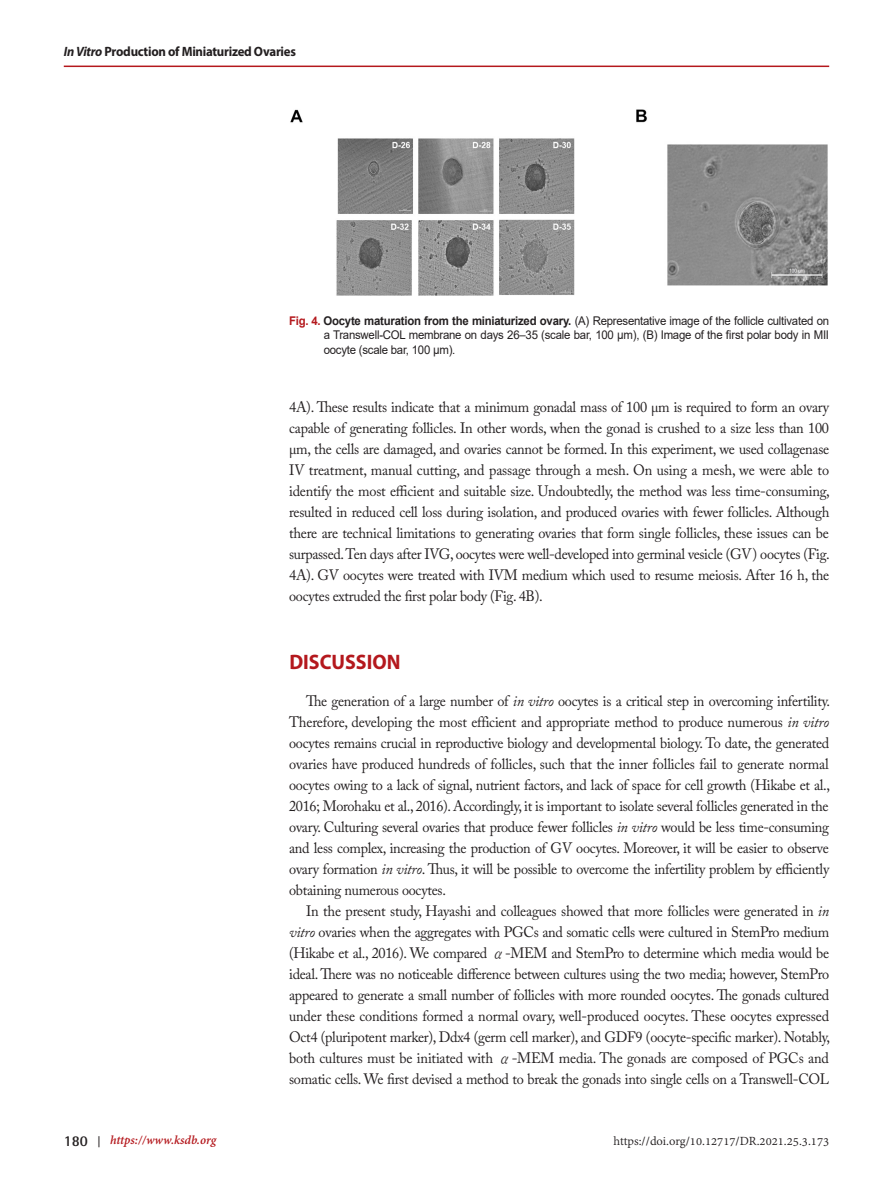
<style>
.page{position:relative;width:893px;height:1191px;background:#fff}
.page>*{position:absolute;margin:0;border:0;box-sizing:border-box;transform-origin:0 0}
.t1{font:700 21px "Myriad Pro";color:#b4181d;scale:.95 1}
.t2{font:15px/21px "Adobe Caslon Pro";letter-spacing:-.02em;color:#231f20;text-align:justify;scale:.95 1}
.t3{font:13.5px "Adobe Devanagari";color:#231f20}
.t4{font:700 13.5px "Myriad Pro";letter-spacing:-.02em;color:#231f20;scale:.95 1}
.t5{font:italic 700 13.5px "Adobe Devanagari";color:#b4181d}
.t6{font:12px/14.4px "Arial";letter-spacing:-.02em;color:#231f20;text-align:justify;scale:.95 1}
.s1{font-style:italic}
.s2{font-weight:700;color:#b4181d}
.s3{font-weight:700}
.s4{font-family:"Adobe Myungjo Std";font-weight:500}
.s5{font-family:"Rotis Semi Sans Std";font-style:normal;font-size:15px;color:#231f20}
.s6{font-family:"Century Gothic";font-style:normal;font-size:12px;color:#231f20}
</style>
<div class="page">
<hr style="left:64px;top:66px;width:765px;height:1px;background:#b4181d">
<img style="left:290px;top:109px;width:285px;height:187px">
<img style="left:636px;top:109px;width:192px;height:177px">
<p class="t4" style="left:64px;top:43px;width:246px"><span class="s1">In Vitro</span> Production of Miniaturized Ovaries</p>
<p class="t6" style="left:324px;top:313px;width:534px;text-indent:-35px"><span class="s2">Fig. 4.</span> <span class="s3">Oocyte maturation from the miniaturized ovary.</span> (A) Representative image of the follicle cultivated on a Transwell-COL membrane on days 26–35 (scale bar, 100 μm), (B) Image of the first polar body in MII oocyte (scale bar, 100 μm).</p>
<p class="t2" style="left:289px;top:396px;width:571px">4A). These results indicate that a minimum gonadal mass of 100 µm is required to form an ovary capable of generating follicles. In other words, when the gonad is crushed to a size less than 100 µm, the cells are damaged, and ovaries cannot be formed. In this experiment, we used collagenase IV treatment, manual cutting, and passage through a mesh. On using a mesh, we were able to identify the most efficient and suitable size. Undoubtedly, the method was less time-consuming, resulted in reduced cell loss during isolation, and produced ovaries with fewer follicles. Although there are technical limitations to generating ovaries that form single follicles, these issues can be surpassed. Ten days after IVG, oocytes were well-developed into germinal vesicle (GV) oocytes (Fig.<br>4A). GV oocytes were treated with IVM medium which used to resume meiosis. After 16 h, the oocytes extruded the first polar body (Fig. 4B).</p>
<h1 class="t1" style="left:289px;top:648px;width:118px">DISCUSSION</h1>
<p class="t2" style="left:289px;top:690px;width:571px;text-indent:17px">The generation of a large number of <span class="s1">in vitro</span> oocytes is a critical step in overcoming infertility.<br>Therefore, developing the most efficient and appropriate method to produce numerous <span class="s1">in vitro </span>oocytes remains crucial in reproductive biology and developmental biology. To date, the generated ovaries have produced hundreds of follicles, such that the inner follicles fail to generate normal oocytes owing to a lack of signal, nutrient factors, and lack of space for cell growth (Hikabe et al., 2016; Morohaku et al., 2016). Accordingly, it is important to isolate several follicles generated in the ovary. Culturing several ovaries that produce fewer follicles <span class="s1">in vitro</span> would be less time-consuming and less complex, increasing the production of GV oocytes. Moreover, it will be easier to observe ovary formation <span class="s1">in vitro</span>. Thus, it will be possible to overcome the infertility problem by efficiently obtaining numerous oocytes.</p>
<p class="t2" style="left:289px;top:900px;width:571px;text-indent:17px">In the present study, Hayashi and colleagues showed that more follicles were generated in <span class="s1">in vitro</span> ovaries when the aggregates with PGCs and somatic cells were cultured in StemPro medium (Hikabe et al., 2016). We compared <span class="s4">α</span>-MEM and StemPro to determine which media would be ideal. There was no noticeable difference between cultures using the two media; however, StemPro appeared to generate a small number of follicles with more rounded oocytes. The gonads cultured under these conditions formed a normal ovary, well-produced oocytes. These oocytes expressed Oct4 (pluripotent marker), Ddx4 (germ cell marker), and GDF9 (oocyte-specific marker). Notably, both cultures must be initiated with <span class="s4">α</span>-MEM media. The gonads are composed of PGCs and somatic cells. We first devised a method to break the gonads into single cells on a Transwell-COL</p>
<p class="t5" style="left:64px;top:1132px;width:154px"><span class="s5">180</span> <span class="s6">|</span> https://www.ksdb.org</p>
<p class="t3" style="left:614px;top:1133px;width:217px">https://doi.org/10.12717/DR.2021.25.3.173</p>
</div>
